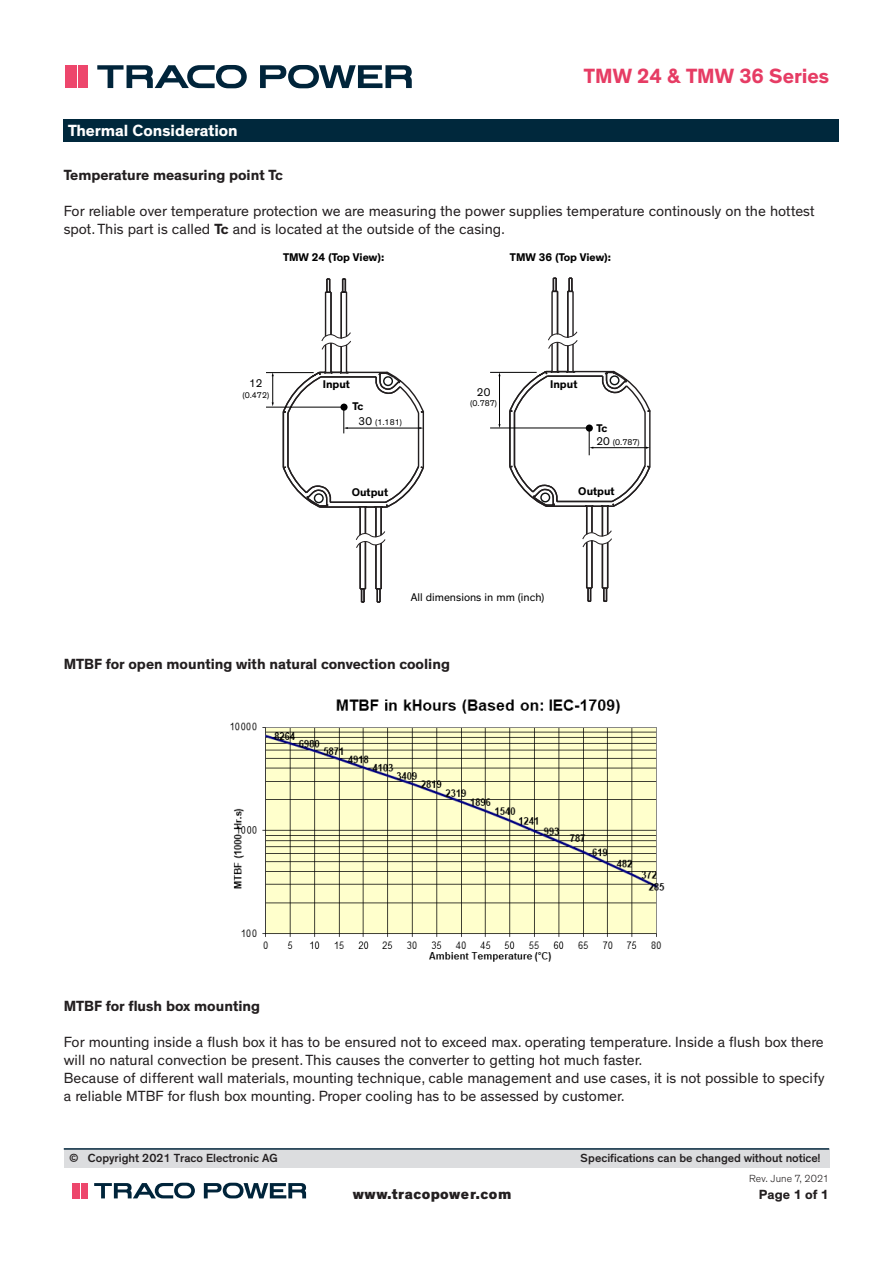
<style>
.page{position:relative;width:893px;height:1263px;background:#fff}
.page>*{position:absolute;margin:0;border:0;box-sizing:border-box;transform-origin:0 0}
.t1{font:700 21px "Theinhardt";color:#e63c64}
.t2{font:700 16.5px "Theinhardt";color:#fff}
.t3{font:15px/18px "Theinhardt";color:#231f20}
.t4{font:700 15px "Theinhardt";color:#231f20}
.t5{font:800 15px "Theinhardt";letter-spacing:.025em;color:#231f20}
.t6{font:700 13.5px "Theinhardt";letter-spacing:.01em;color:#231f20}
.t7{font:500 12px "Theinhardt";color:#231f20}
.t8{font:700 11.4px "Theinhardt";color:#000001}
.t9{font:11.4px "Theinhardt";color:#000001}
.t10{font:300 10.5px "Theinhardt";letter-spacing:.01em;color:#231f20}
.t11{font:8.55px "Theinhardt";color:#000001}
.s1{font-weight:700}
.s2{font-size:11.4px}
</style>
<div class="page">
<svg style="left:97px;top:65px;width:150px;height:23px"></svg>
<svg style="left:260px;top:65px;width:152px;height:23px"></svg>
<div style="left:65px;top:65px;width:9px;height:23px;background:#ed466c"></div>
<div style="left:78px;top:65px;width:9px;height:23px;background:#ed466c"></div>
<svg style="left:76px;top:65px;width:1px;height:23px"></svg>
<div style="left:64px;top:1149px;width:765px;height:19px;background:#dcdddf"></div>
<hr style="left:64px;top:1148px;width:765px;height:2px;background:#00243a">
<svg style="left:94px;top:1183px;width:101px;height:15px"></svg>
<svg style="left:204px;top:1183px;width:102px;height:15px"></svg>
<div style="left:72px;top:1183px;width:7px;height:15px;background:#ed466c"></div>
<div style="left:81px;top:1183px;width:7px;height:15px;background:#ed466c"></div>
<div style="left:64px;top:119px;width:775px;height:23px;background:#00283c"></div>
<img style="left:230px;top:699px;width:435px;height:263px">
<svg style="left:281px;top:278px;width:144px;height:325px"></svg>
<svg style="left:551px;top:277px;width:99px;height:325px"></svg>
<hr style="left:347px;top:428px;width:73px;height:1px;background:#000001">
<hr style="left:593px;top:447px;width:54px;height:1px;background:#000001">
<svg style="left:272px;top:373px;width:2px;height:33px"></svg>
<hr style="left:499px;top:375px;width:1px;height:50px;background:#000001">
<svg style="left:282px;top:332px;width:112px;height:217px"></svg>
<hr style="left:266px;top:407px;width:78px;height:1px;background:#000001">
<hr style="left:266px;top:372px;width:48px;height:1px;background:#000001">
<hr style="left:490px;top:372px;width:47px;height:1px;background:#000001">
<hr style="left:490px;top:428px;width:99px;height:1px;background:#000001">
<svg style="left:508px;top:331px;width:112px;height:217px"></svg>
<p class="t2" style="left:68px;top:120px;width:171px">Thermal Consideration</p>
<h1 class="t1" style="left:584px;top:63px;width:247px">TMW 24 &amp; TMW 36 Series</h1>
<p class="t4" style="left:64px;top:166px;width:220px">Temperature measuring point Tc</p>
<p class="t3" style="left:64px;top:203px;width:752px">For reliable over temperature protection we are measuring the power supplies temperature continously on the hottest spot. This part is called <span class="s1">Tc</span> and is located at the outside of the casing.</p>
<p class="t8" style="left:283px;top:250px;width:103px">TMW 24 (Top View):</p>
<p class="t8" style="left:510px;top:250px;width:103px">TMW 36 (Top View):</p>
<p class="t9" style="left:249px;top:377px;width:15px">12</p>
<p class="t11" style="left:242px;top:390px;width:28px">(0.472)</p>
<p class="t9" style="left:477px;top:385px;width:15px">20</p>
<p class="t11" style="left:470px;top:398px;width:28px">(0.787)</p>
<p class="t11" style="left:359px;top:417px;width:45px"><span class="s2">30</span> (1.181)</p>
<p class="t8" style="left:323px;top:377px;width:29px">Input</p>
<p class="t8" style="left:550px;top:377px;width:29px">Input</p>
<p class="t8" style="left:353px;top:399px;width:12px">Tc</p>
<p class="t8" style="left:597px;top:421px;width:12px">Tc</p>
<p class="t11" style="left:596px;top:437px;width:45px"><span class="s2">20</span> (0.787)</p>
<p class="t8" style="left:352px;top:485px;width:38px">Output</p>
<p class="t8" style="left:578px;top:484px;width:38px">Output</p>
<p class="t9" style="left:411px;top:591px;width:135px">All dimensions in mm (inch)</p>
<p class="t4" style="left:64px;top:655px;width:388px">MTBF for open mounting with natural convection cooling</p>
<p class="t4" style="left:64px;top:997px;width:198px">MTBF for flush box mounting</p>
<p class="t3" style="left:64px;top:1034px;width:761px">For mounting inside a flush box it has to be ensured not to exceed max. operating temperature. Inside a flush box there will no natural convection be present. This causes the converter to getting hot much faster.</p>
<p class="t3" style="left:64px;top:1070px;width:762px">Because of different wall materials, mounting technique, cable management and use cases, it is not possible to specify a reliable MTBF for flush box mounting. Proper cooling has to be assessed by customer.</p>
<p class="t7" style="left:69px;top:1151px;width:210px">© Copyright 2021 Traco Electronic AG</p>
<p class="t7" style="left:581px;top:1151px;width:241px">Specifications can be changed without notice!</p>
<p class="t6" style="left:759px;top:1186px;width:71px">Page 1 of 1</p>
<p class="t10" style="left:749px;top:1172px;width:81px">Rev. June 7, 2021</p>
<p class="t5" style="left:353px;top:1185px;width:160px">www.tracopower.com</p>
</div>
